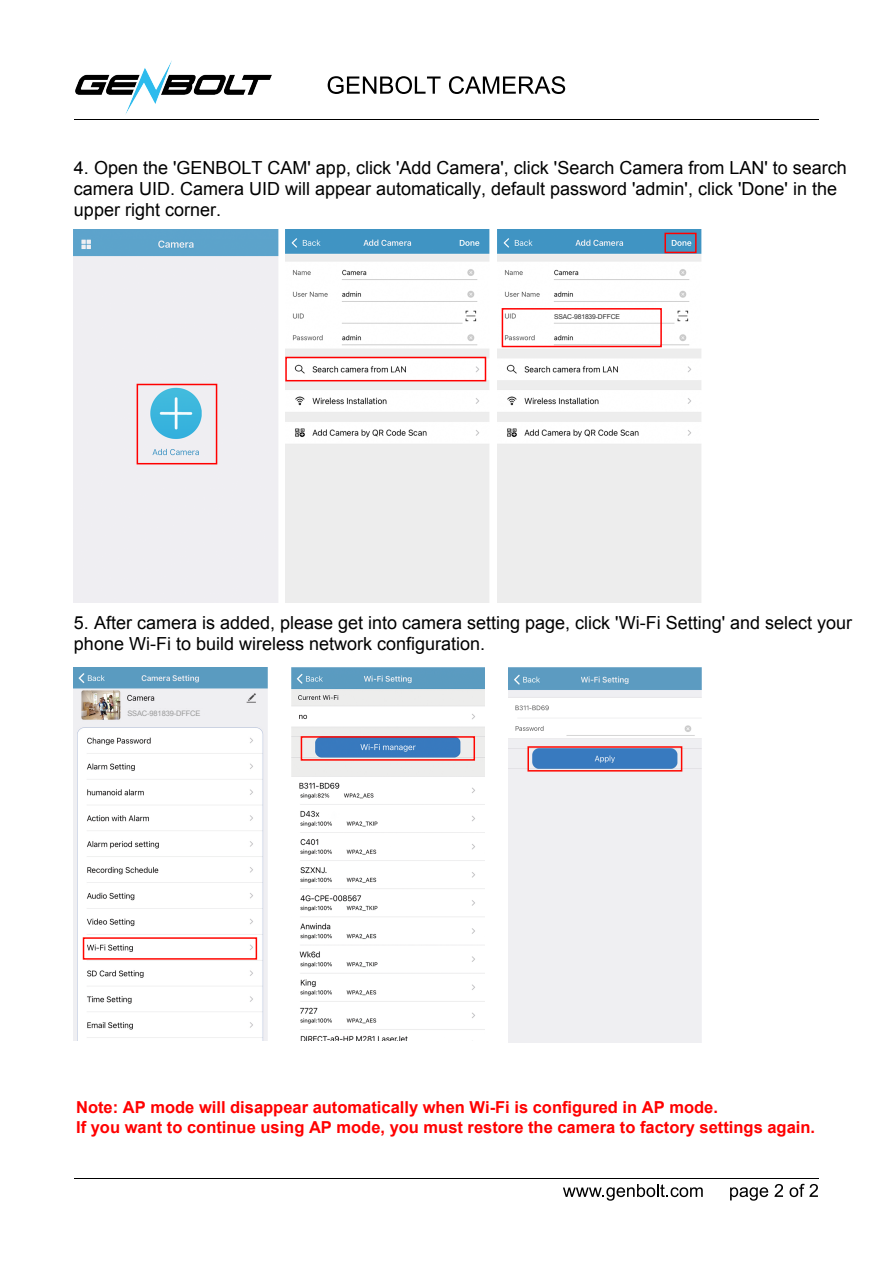
<style>
.page{position:relative;width:893px;height:1263px;background:#fff}
.page>*{position:absolute;margin:0;border:0;box-sizing:border-box;transform-origin:0 0}
.t1{font:18px/21px "Arial";color:#000}
.t2{font:700 16.5px/19.8px "Arial";color:#f00}
.t3{font:7.5px "Arial";letter-spacing:-.02em;color:#999}
.t4{font:6.75px "Arial";letter-spacing:-.02em;color:#2d2d2d}
</style>
<div class="page">
<svg style="left:328px;top:76px;width:113px;height:18px"></svg>
<svg style="left:449px;top:76px;width:116px;height:18px"></svg>
<hr style="left:74px;top:119px;width:745px;height:1px;background:#000">
<img style="left:75px;top:60px;width:197px;height:54px">
<hr style="left:74px;top:1178px;width:745px;height:1px;background:#000">
<svg style="left:563px;top:1184px;width:140px;height:17px"></svg>
<svg style="left:730px;top:1187px;width:38px;height:14px"></svg>
<svg style="left:774px;top:1184px;width:9px;height:13px"></svg>
<svg style="left:790px;top:1184px;width:28px;height:13px"></svg>
<img style="left:74px;top:230px;width:204px;height:372px">
<img style="left:286px;top:230px;width:204px;height:372px">
<img style="left:497px;top:230px;width:205px;height:372px">
<div style="left:137px;top:384px;width:80px;height:80px;border:2px solid #f00"></div>
<div style="left:285px;top:357px;width:201px;height:24px;border:2px solid #f00"></div>
<div style="left:664px;top:233px;width:33px;height:20px;border:2px solid #f00"></div>
<div style="left:502px;top:308px;width:160px;height:39px;border:2px solid #f00"></div>
<img style="left:508px;top:668px;width:194px;height:374px">
<div style="left:527px;top:746px;width:155px;height:25px;border:2px solid #ff0600"></div>
<img style="left:291px;top:668px;width:193px;height:373px">
<div style="left:301px;top:736px;width:174px;height:25px;border:2px solid #ff0600"></div>
<img style="left:74px;top:668px;width:194px;height:373px">
<div style="left:83px;top:937px;width:174px;height:23px;border:2px solid #ff0600"></div>
<div style="left:127px;top:709px;width:77px;height:7px;background:#efeff2"></div>
<p class="t1" style="left:74px;top:158px;width:774px">4. Open the 'GENBOLT CAM' app, click 'Add Camera', click 'Search Camera from LAN' to search camera UID. Camera UID will appear automatically, default password 'admin', click 'Done' in the upper right corner.</p>
<p class="t4" style="left:554px;top:312px;width:67px">SSAC-981839-DFFCE</p>
<p class="t1" style="left:74px;top:612px;width:780px">5. After camera is added, please get into camera setting page, click 'Wi-Fi Setting' and select your phone Wi-Fi to build wireless network configuration.</p>
<p class="t3" style="left:127px;top:708px;width:75px">SSAC-981839-DFFCE</p>
<p class="t2" style="left:76px;top:1098px;width:740px">Note: AP mode will disappear automatically when Wi-Fi is configured in AP mode.<br>If you want to continue using AP mode, you must restore the camera to factory settings again.</p>
</div>
